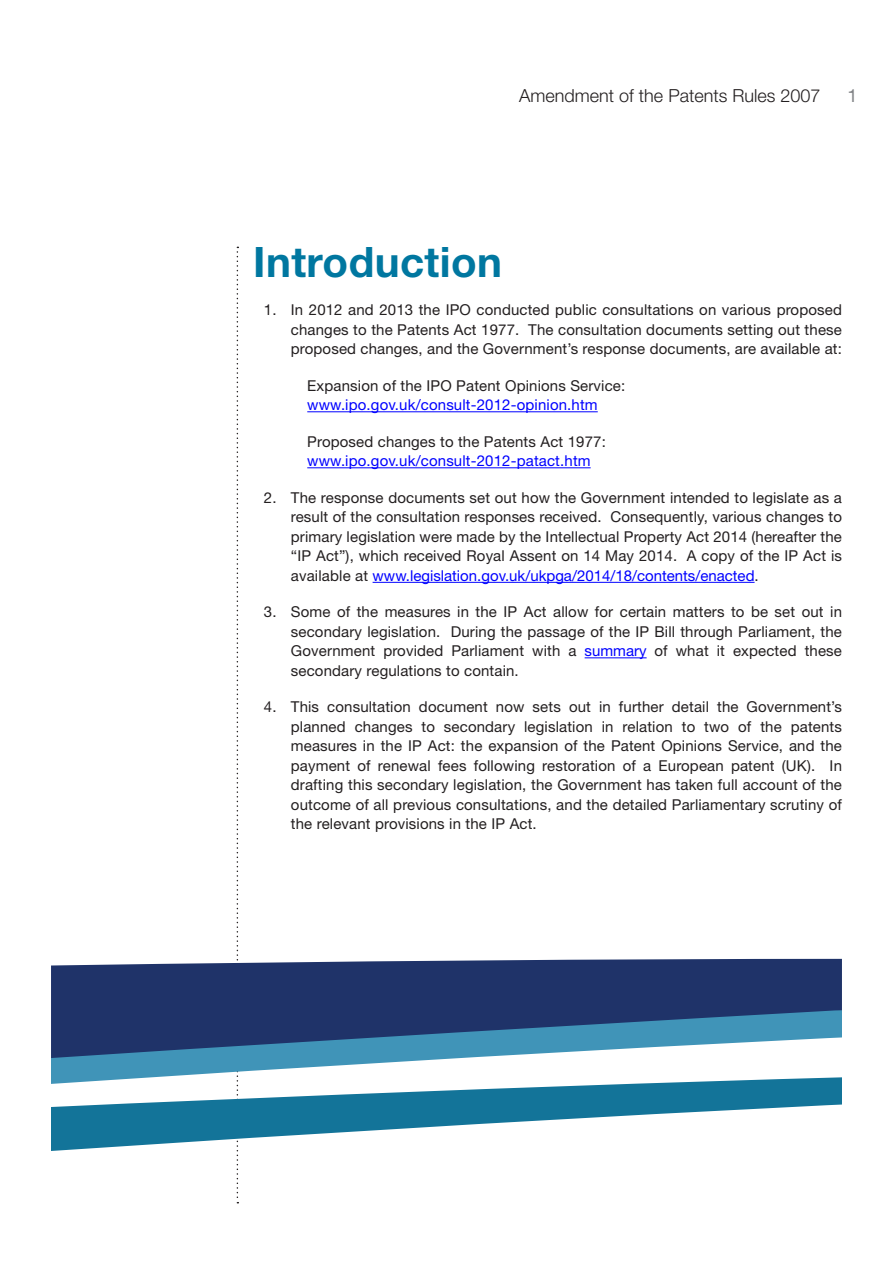
<style>
.page{position:relative;width:893px;height:1263px;background:#fff}
.page>*{position:absolute;margin:0;border:0;box-sizing:border-box;transform-origin:0 0}
.Heading_1{font:700 42px "Helvetica Neue LT Std";letter-spacing:.01em;color:#0077a0}
.t1{font:300 18px "Helvetica Neue LT Std";color:#231f20}
.t2{font:18px "Helvetica Neue LT Std";color:#808285}
.List_Paragraph{font:15px/19.5px "Helvetica Neue LT Std";letter-spacing:.01em;color:#231f20;text-align:justify}
.List_Paragraph-2{font:15px/19.5px "Helvetica Neue LT Std";letter-spacing:.01em;color:#00f}
.s1{color:#00f}
.s2{color:#231f20}
</style>
<div class="page">
<svg style="left:237px;top:247px;width:1px;height:709px"></svg>
<hr style="left:307px;top:411px;width:291px;height:1px;background:#00f">
<hr style="left:307px;top:467px;width:284px;height:1px;background:#00f">
<hr style="left:373px;top:582px;width:382px;height:1px;background:#00f">
<hr style="left:585px;top:657px;width:62px;height:1px;background:#00f">
<div style="left:51px;top:959px;width:791px;height:51px;background:#1f3369"></div>
<svg style="left:51px;top:1010px;width:791px;height:142px"></svg>
<p class="t1" style="left:519px;top:85px;width:303px">Amendment of the Patents Rules 2007</p>
<p class="t2" style="left:847px;top:85px;width:12px">1</p>
<h1 class="Heading_1" style="left:253px;top:236px;width:250px">Introduction</h1>
<p class="List_Paragraph" style="left:291px;top:300px;width:553px;text-indent:-27px">1. In 2012 and 2013 the IPO conducted public consultations on various proposed changes to the Patents Act 1977. The consultation documents setting out these proposed changes, and the Government’s response documents, are available at:</p>
<p class="List_Paragraph" style="left:307px;top:375px;width:320px">Expansion of the IPO Patent Opinions Service: <span class="s1">www.ipo.gov.uk/consult-2012-opinion.htm</span></p>
<p class="List_Paragraph-2" style="left:307px;top:431px;width:300px"><span class="s2">Proposed changes to the Patents Act 1977: </span>www.ipo.gov.uk/consult-2012-patact.htm</p>
<p class="List_Paragraph" style="left:291px;top:487px;width:553px;text-indent:-27px">2. The response documents set out how the Government intended to legislate as a result of the consultation responses received. Consequently, various changes to primary legislation were made by the Intellectual Property Act 2014 (hereafter the “IP Act”), which received Royal Assent on 14 May 2014. A copy of the IP Act is available at <span class="s1">www.legislation.gov.uk/ukpga/2014/18/contents/enacted</span>.</p>
<p class="List_Paragraph" style="left:291px;top:602px;width:553px;text-indent:-27px">3. Some of the measures in the IP Act allow for certain matters to be set out in secondary legislation. During the passage of the IP Bill through Parliament, the Government provided Parliament with a <span class="s1">summary</span> of what it expected these secondary regulations to contain.</p>
<p class="List_Paragraph" style="left:291px;top:697px;width:553px;text-indent:-27px">4. This consultation document now sets out in further detail the Government’s planned changes to secondary legislation in relation to two of the patents measures in the IP Act: the expansion of the Patent Opinions Service, and the payment of renewal fees following restoration of a European patent (UK). In drafting this secondary legislation, the Government has taken full account of the outcome of all previous consultations, and the detailed Parliamentary scrutiny of the relevant provisions in the IP Act.</p>
</div>
